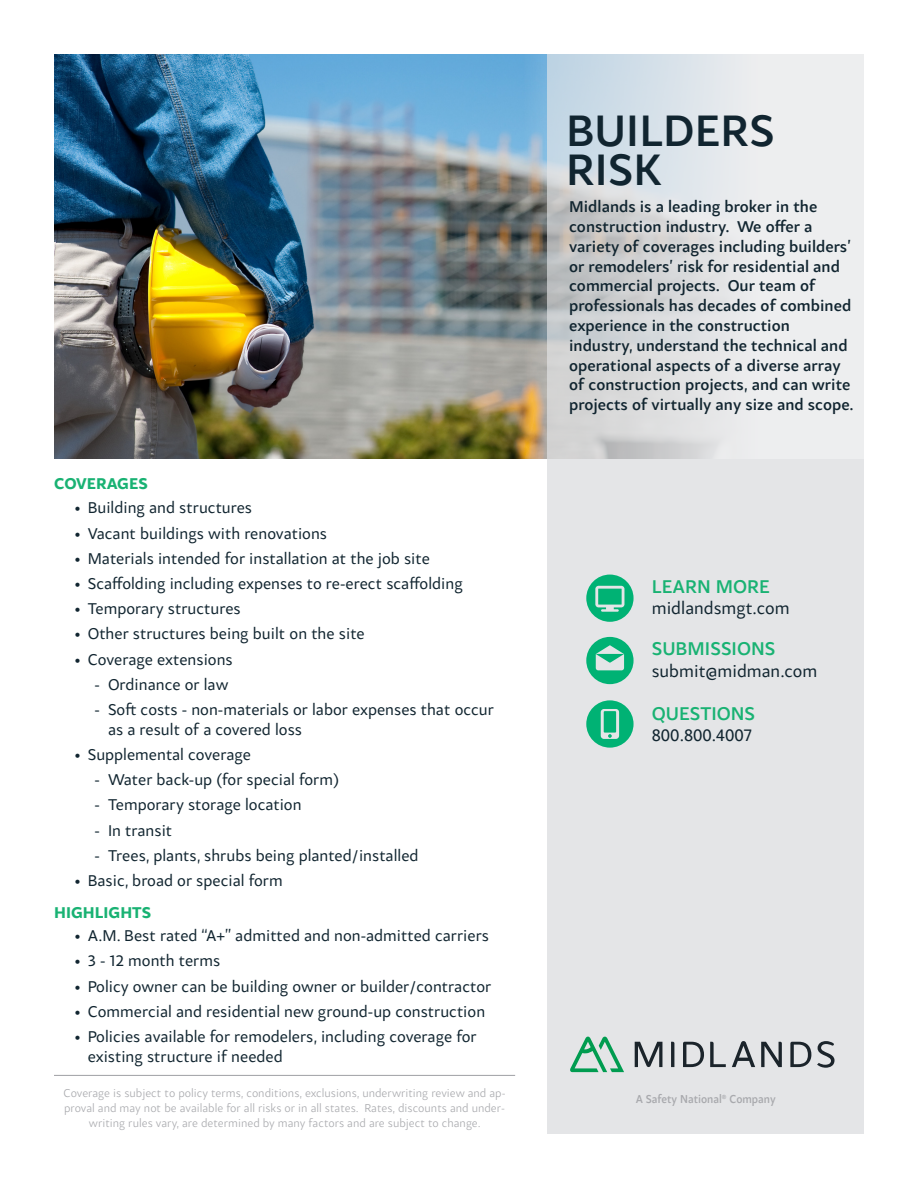
<style>
.page{position:relative;width:918px;height:1188px;background:#fff}
.page>*{position:absolute;margin:0;border:0;box-sizing:border-box;transform-origin:0 0}
.t1{font:500 46.5px "Samo Sans Pro";color:#112530}
.t2{font:500 19.5px "Samo Sans Pro";color:#19b273}
.t3{font:18px "Samo Sans Pro";color:#112530}
.t4{font:16.5px/19.8px "Samo Sans Pro";color:#112530}
.t5{font:500 16.5px/19.8px "Samo Sans Pro";color:#112530}
.t6{font:700 16.5px "Samo Sans Pro";color:#19b273}
.t7{font:500 12.15px "Samo Sans Pro";color:#a8a9ad;scale:.93 1}
.t8{font:300 12px/15px "Samo Sans Pro";color:#a8a9ad;text-align:center}
</style>
<div class="page">
<div style="left:548px;top:459px;width:316px;height:675px;background:#e4e5e7"></div>
<img style="left:54px;top:54px;width:494px;height:405px">
<svg style="left:548px;top:54px;width:316px;height:405px;background:#dee1e4"></svg>
<svg style="left:570px;top:1037px;width:54px;height:35px"></svg>
<svg style="left:635px;top:1042px;width:27px;height:25px"></svg>
<svg style="left:710px;top:1042px;width:16px;height:25px"></svg>
<svg style="left:732px;top:1041px;width:23px;height:26px"></svg>
<svg style="left:790px;top:1042px;width:21px;height:25px"></svg>
<svg style="left:683px;top:1042px;width:21px;height:25px"></svg>
<svg style="left:671px;top:1042px;width:3px;height:25px"></svg>
<svg style="left:817px;top:1041px;width:18px;height:27px"></svg>
<svg style="left:761px;top:1042px;width:21px;height:25px"></svg>
<svg style="left:586px;top:575px;width:48px;height:47px"></svg>
<svg style="left:586px;top:637px;width:48px;height:47px"></svg>
<svg style="left:586px;top:700px;width:48px;height:48px"></svg>
<hr style="left:54px;top:1075px;width:461px;height:1px;background:#a8a9ad">
<p class="t6" style="left:54px;top:473px;width:95px">COVERAGES</p>
<p class="t4" style="left:74px;top:498px;width:179px">• Building and structures</p>
<p class="t4" style="left:74px;top:523px;width:254px">• Vacant buildings with renovations</p>
<p class="t4" style="left:74px;top:549px;width:357px">• Materials intended for installation at the job site</p>
<p class="t4" style="left:74px;top:574px;width:390px">• Scaffolding including expenses to re-erect scaffolding</p>
<p class="t4" style="left:74px;top:599px;width:168px">• Temporary structures</p>
<p class="t4" style="left:74px;top:624px;width:292px">• Other structures being built on the site</p>
<p class="t4" style="left:74px;top:649px;width:160px">• Coverage extensions</p>
<p class="t4" style="left:94px;top:675px;width:135px">- Ordinance or law</p>
<p class="t4" style="left:108px;top:700px;width:387px;text-indent:-14px">- Soft costs - non-materials or labor expenses that occur as a result of a covered loss</p>
<p class="t4" style="left:74px;top:745px;width:178px">• Supplemental coverage</p>
<p class="t4" style="left:94px;top:770px;width:246px">- Water back-up (for special form)</p>
<p class="t4" style="left:94px;top:795px;width:209px">- Temporary storage location</p>
<p class="t4" style="left:94px;top:820px;width:79px">- In transit</p>
<p class="t4" style="left:94px;top:846px;width:326px">- Trees, plants, shrubs being planted/installed</p>
<p class="t4" style="left:74px;top:871px;width:210px">• Basic, broad or special form</p>
<p class="t6" style="left:54px;top:902px;width:99px">HIGHLIGHTS</p>
<p class="t4" style="left:74px;top:926px;width:416px">• A.M. Best rated “A+” admitted and non-admitted carriers</p>
<p class="t4" style="left:74px;top:951px;width:148px">• 3 - 12 month terms</p>
<p class="t4" style="left:74px;top:976px;width:419px">• Policy owner can be building owner or builder/contractor</p>
<p class="t4" style="left:74px;top:1002px;width:412px">• Commercial and residential new ground-up construction</p>
<p class="t4" style="left:88px;top:1027px;width:391px;text-indent:-14px">• Policies available for remodelers, including coverage for existing structure if needed</p>
<p class="t8" style="left:63px;top:1085px;width:444px">Coverage is subject to policy terms, conditions, exclusions, underwriting review and ap&shy;proval and may not be available for all risks or in all states. Rates, discounts and under&shy;writing rules vary, are determined by many factors and are subject to change.</p>
<p class="t1" style="left:566px;top:102px;width:210px">BUILDERS</p>
<p class="t1" style="left:566px;top:141px;width:97px">RISK</p>
<p class="t5" style="left:569px;top:197px;width:286px">Midlands is a leading broker in the construction industry. We offer a variety of coverages including builders’ or remodelers’ risk for residential and commercial projects. Our team of professionals has decades of combined experience in the construction industry, understand the technical and operational aspects of a diverse array of construction projects, and can write projects of virtually any size and scope.</p>
<p class="t2" style="left:652px;top:574px;width:120px">LEARN MORE</p>
<p class="t3" style="left:652px;top:597px;width:139px">midlandsmgt.com</p>
<p class="t2" style="left:652px;top:637px;width:125px">SUBMISSIONS</p>
<p class="t3" style="left:652px;top:660px;width:167px">submit@midman.com</p>
<p class="t2" style="left:652px;top:701px;width:105px">QUESTIONS</p>
<p class="t3" style="left:652px;top:724px;width:102px">800.800.4007</p>
<p class="t7" style="left:636px;top:1092px;width:152px">A Safety National® Company</p>
</div>
